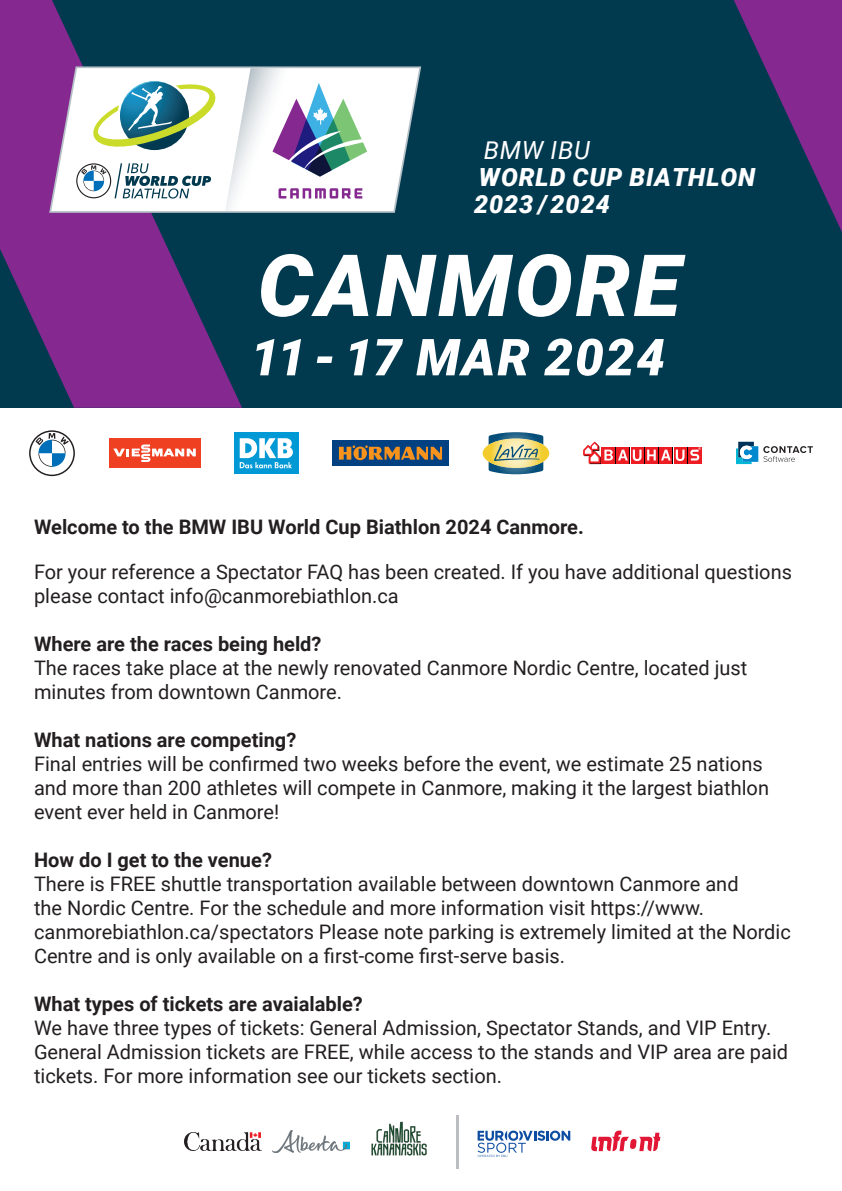
<style>
.page{position:relative;width:842px;height:1191px;background:#fff}
.page>*{position:absolute;margin:0;border:0;box-sizing:border-box;transform-origin:0 0}
.Text_Deutsch{font:italic 900 86px "Roboto";letter-spacing:.035em;color:#fff}
.Text_Deutsch-2{font:italic 900 51px "Roboto";letter-spacing:.035em;color:#fff}
.Text_Deutsch-3{font:italic 900 25px "Roboto";letter-spacing:.035em;color:#fff}
.Text_Deutsch-4{font:italic 25px "Roboto";letter-spacing:.035em;color:#fff}
.t1{font:20px/24px "Roboto";color:#231f20}
.t2{font:700 20px "Roboto";color:#231f20}
</style>
<div class="page">
<div style="left:0;top:0;width:842px;height:408px;background:#01394f"></div>
<svg style="left:0;top:0;width:242px;height:408px;fill:#852890"></svg>
<svg style="left:734px;top:0;width:108px;height:232px"></svg>
<svg style="left:49px;top:66px;width:372px;height:147px;background:#9f83b1"></svg>
<svg style="left:71px;top:68px;width:348px;height:143px;background:#d5dddf"></svg>
<img style="left:184px;top:1132px;width:78px;height:18px">
<img style="left:272px;top:1130px;width:78px;height:22px">
<img style="left:371px;top:1121px;width:56px;height:35px">
<hr style="left:456px;top:1115px;width:3px;height:53px;background:#bcbdc0">
<svg style="left:591px;top:1130px;width:69px;height:21px"></svg>
<svg style="left:478px;top:1130px;width:92px;height:27px"></svg>
<div style="left:109px;top:438px;width:91px;height:30px;background:#ef4122"></div>
<svg style="left:113px;top:444px;width:83px;height:18px"></svg>
<svg style="left:646px;top:448px;width:13px;height:16px"></svg>
<div style="left:632px;top:448px;width:12px;height:16px;background:#ee1d23"></div>
<div style="left:675px;top:448px;width:12px;height:16px;background:#ee1d23"></div>
<svg style="left:660px;top:448px;width:13px;height:16px"></svg>
<div style="left:689px;top:448px;width:13px;height:16px;background:#ee1d23"></div>
<div style="left:645px;top:447px;width:13px;height:16px;background:#ee1d23"></div>
<svg style="left:641px;top:447px;width:2px;height:12px"></svg>
<svg style="left:674px;top:447px;width:12px;height:16px"></svg>
<svg style="left:583px;top:442px;width:58px;height:22px"></svg>
<div style="left:659px;top:447px;width:13px;height:16px;background:#ee1d23"></div>
<svg style="left:647px;top:449px;width:37px;height:12px"></svg>
<svg style="left:688px;top:447px;width:10px;height:16px"></svg>
<svg style="left:690px;top:447px;width:11px;height:13px"></svg>
<div style="left:332px;top:440px;width:117px;height:26px;background:#014081"></div>
<svg style="left:339px;top:445px;width:103px;height:15px"></svg>
<div style="left:234px;top:433px;width:64px;height:41px;background:#0099d5"></div>
<svg style="left:240px;top:438px;width:53px;height:30px"></svg>
<svg style="left:29px;top:430px;width:46px;height:46px"></svg>
<svg style="left:736px;top:442px;width:77px;height:22px"></svg>
<svg style="left:483px;top:432px;width:66px;height:42px;background:#a8b595"></svg>
<p class="Text_Deutsch-4" style="left:484px;top:133px;width:108px">BMW IBU</p>
<p class="Text_Deutsch-3" style="left:479px;top:160px;width:278px">WORLD CUP BIATHLON</p>
<p class="Text_Deutsch-3" style="left:474px;top:187px;width:137px">2023 / 2024</p>
<p class="Text_Deutsch" style="left:258px;top:225px;width:425px">CANMORE</p>
<p class="Text_Deutsch-2" style="left:251px;top:321px;width:416px">11 - 17 MAR 2024</p>
<p class="t2" style="left:34px;top:513px;width:551px">Welcome to the BMW IBU World Cup Biathlon 2024 Canmore.</p>
<p class="t1" style="left:34px;top:559px;width:759px">For your reference a Spectator FAQ has been created. If you have additional questions please contact info@canmorebiathlon.ca</p>
<p class="t2" style="left:34px;top:629px;width:289px">Where are the races being held?</p>
<p class="t1" style="left:34px;top:655px;width:715px">The races take place at the newly renovated Canmore Nordic Centre, located just minutes from downtown Canmore.</p>
<p class="t2" style="left:34px;top:725px;width:264px">What nations are competing?</p>
<p class="t1" style="left:34px;top:751px;width:736px">Final entries will be confirmed two weeks before the event, we estimate 25 nations and more than 200 athletes will compete in Canmore, making it the largest biathlon event ever held in Canmore!</p>
<p class="t2" style="left:34px;top:845px;width:239px">How do I get to the venue?</p>
<p class="t1" style="left:34px;top:871px;width:758px">There is FREE shuttle transportation available between downtown Canmore and<br>the Nordic Centre. For the schedule and more information visit https://www. canmorebiathlon.ca/spectators Please note parking is extremely limited at the Nordic Centre and is only available on a first-come first-serve basis.</p>
<p class="t2" style="left:34px;top:989px;width:330px">What types of tickets are avaialable?</p>
<p class="t1" style="left:34px;top:1015px;width:756px">We have three types of tickets: General Admission, Spectator Stands, and VIP Entry.<br>General Admission tickets are FREE, while access to the stands and VIP area are paid tickets. For more information see our tickets section.</p>
</div>
